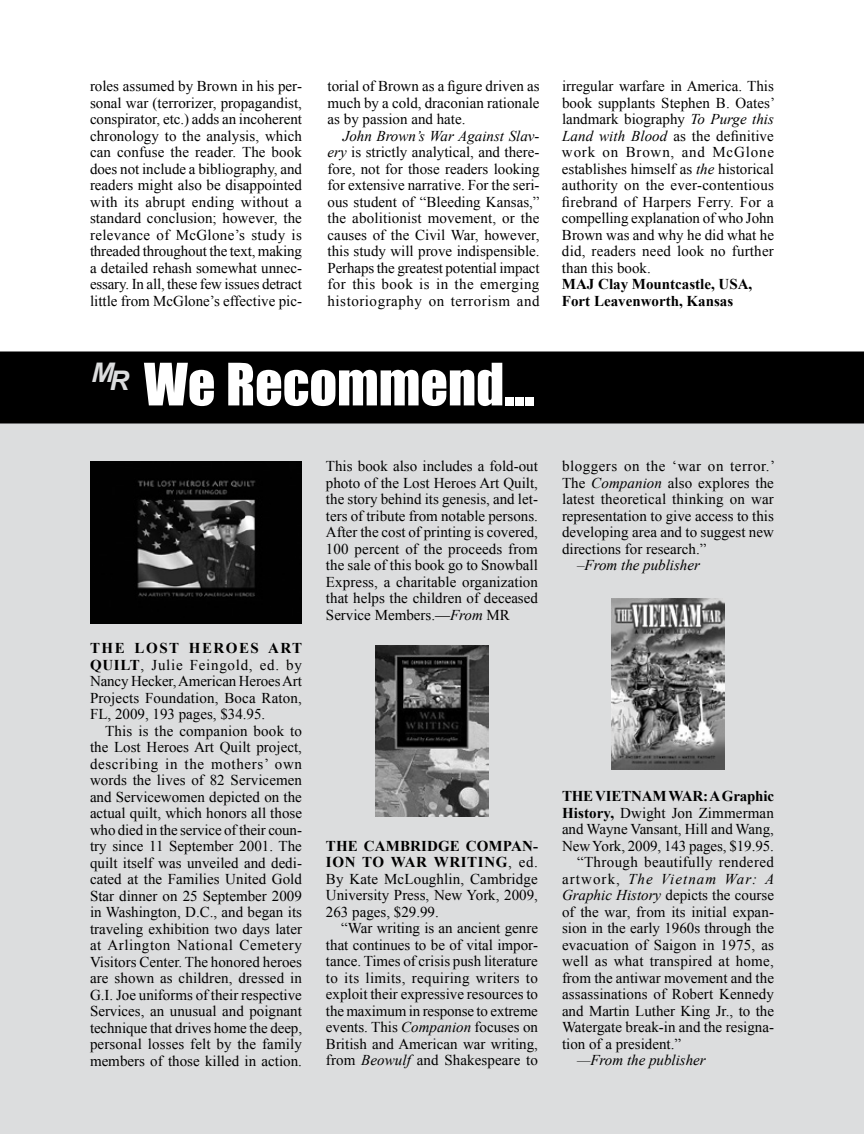
<style>
.page{position:relative;width:864px;height:1134px;background:#fff}
.page>*{position:absolute;margin:0;border:0;box-sizing:border-box;transform-origin:0 0}
.ahead-BOB{font:54px "Impact";color:#fff}
.ahead-BOB-2{font:italic 700 27px "Arial";color:#dcddde}
.BoB_3_column{font:15px/16.5px "Times New Roman";color:#000;text-align:justify}
.BoB_3_column-2{font:700 15px "Times New Roman";color:#000}
.BoB_3_column-3{font:italic 15px "Times New Roman";color:#000}
.s1{font-style:italic}
.s2{font-weight:700}
</style>
<div class="page">
<div style="left:0;top:411px;width:864px;height:723px;background:#dcddde"></div>
<div style="left:0;top:351px;width:864px;height:72px;background:#000"></div>
<img style="left:90px;top:461px;width:212px;height:162px">
<img style="left:375px;top:645px;width:114px;height:171px">
<img style="left:611px;top:598px;width:114px;height:172px">
<p class="BoB_3_column" style="left:90px;top:78px;width:214px">roles assumed by Brown in his per&shy;sonal war (terrorizer, propagandist, conspirator, etc.) adds an incoherent chronology to the analysis, which can confuse the reader. The book does not include a bibliography, and readers might also be disappointed with its abrupt ending without a standard conclusion; however, the relevance of McGlone’s study is threaded throughout the text, making a detailed rehash somewhat unnec&shy;essary. In all, these few issues detract little from McGlone’s effective pic-</p>
<p class="BoB_3_column" style="left:328px;top:78px;width:213px">torial of Brown as a figure driven as much by a cold, draconian rationale as by passion and hate.</p>
<p class="BoB_3_column" style="left:328px;top:127px;width:214px;text-indent:15px"><span class="s1">John Brown’s War Against Slav&shy;ery</span> is strictly analytical, and there&shy;fore, not for those readers looking for extensive narrative. For the seri&shy;ous student of “Bleeding Kansas,” the abolitionist movement, or the causes of the Civil War, however, this study will prove indispensible.<br>Perhaps the greatest potential impact for this book is in the emerging historiography on terrorism and</p>
<p class="ahead-BOB-2" style="left:91px;top:355px;width:24px">M</p>
<p class="ahead-BOB-2" style="left:110px;top:363px;width:21px">R</p>
<p class="ahead-BOB" style="left:144px;top:342px;width:392px">We Recommend...</p>
<p class="BoB_3_column" style="left:562px;top:78px;width:215px">irregular warfare in America. This book supplants Stephen B. Oates’ landmark biography <span class="s1">To Purge this Land with Blood</span> as the definitive work on Brown, and McGlone establishes himself as <span class="s1">the</span> historical authority on the ever-contentious firebrand of Harpers Ferry. For a compelling explanation of who John Brown was and why he did what he did, readers need look no further than this book.</p>
<p class="BoB_3_column-2" style="left:562px;top:274px;width:192px">MAJ Clay Mountcastle, USA,</p>
<p class="BoB_3_column-2" style="left:562px;top:291px;width:173px">Fort Leavenworth, Kansas</p>
<p class="BoB_3_column" style="left:90px;top:640px;width:214px"><span class="s2">THE LOST HEROES ART QUILT</span>, Julie Feingold, ed. by Nancy Hecker, American Heroes Art Projects Foundation, Boca Raton, FL, 2009, 193 pages, $34.95.</p>
<p class="BoB_3_column" style="left:90px;top:722px;width:214px;text-indent:15px">This is the companion book to the Lost Heroes Art Quilt project, describing in the mothers’ own words the lives of 82 Servicemen and Servicewomen depicted on the actual quilt, which honors all those who died in the service of their coun&shy;try since 11 September 2001. The quilt itself was unveiled and dedi&shy;cated at the Families United Gold Star dinner on 25 September 2009 in Washington, D.C., and began its traveling exhibition two days later at Arlington National Cemetery Visitors Center. The honored heroes are shown as children, dressed in G.I. Joe uniforms of their respective Services, an unusual and poignant technique that drives home the deep, personal losses felt by the family members of those killed in action.</p>
<p class="BoB_3_column" style="left:326px;top:458px;width:214px">This book also includes a fold-out photo of the Lost Heroes Art Quilt, the story behind its genesis, and let&shy;ters of tribute from notable persons.<br>After the cost of printing is covered, 100 percent of the proceeds from the sale of this book go to Snowball Express, a charitable organization that helps the children of deceased Service Members.—<span class="s1">From</span> MR</p>
<p class="BoB_3_column" style="left:562px;top:458px;width:215px">bloggers on the ‘war on terror.’ The <span class="s1">Companion</span> also explores the latest theoretical thinking on war representation to give access to this developing area and to suggest new directions for research.”</p>
<p class="BoB_3_column-3" style="left:577px;top:555px;width:124px">–From the publisher</p>
<p class="BoB_3_column" style="left:326px;top:837px;width:213px"><span class="s2">THE CAMBRIDGE COMPAN-ION TO WAR WRITING</span>, ed.<br>By Kate McLoughlin, Cambridge University Press, New York, 2009, 263 pages, $29.99.</p>
<p class="BoB_3_column" style="left:326px;top:920px;width:214px;text-indent:15px">“War writing is an ancient genre that continues to be of vital impor&shy;tance. Times of crisis push literature to its limits, requiring writers to exploit their expressive resources to the maximum in response to extreme events. This <span class="s1">Companion</span> focuses on British and American war writing, from <span class="s1">Beowulf</span> and Shakespeare to</p>
<p class="BoB_3_column" style="left:562px;top:788px;width:214px"><span class="s2">THE VIETNAM WAR: A Graphic History,</span> Dwight Jon Zimmerman and Wayne Vansant, Hill and Wang, New York, 2009, 143 pages, $19.95.</p>
<p class="BoB_3_column" style="left:562px;top:854px;width:214px;text-indent:15px">“Through beautifully rendered artwork, <span class="s1">The Vietnam War: A Graphic History</span> depicts the course of the war, from its initial expan&shy;sion in the early 1960s through the evacuation of Saigon in 1975, as well as what transpired at home, from the antiwar movement and the assassinations of Robert Kennedy and Martin Luther King Jr., to the Watergate break-in and the resigna&shy;tion of a president.”</p>
<p class="BoB_3_column-3" style="left:577px;top:1050px;width:130px">—From the publisher</p>
</div>
